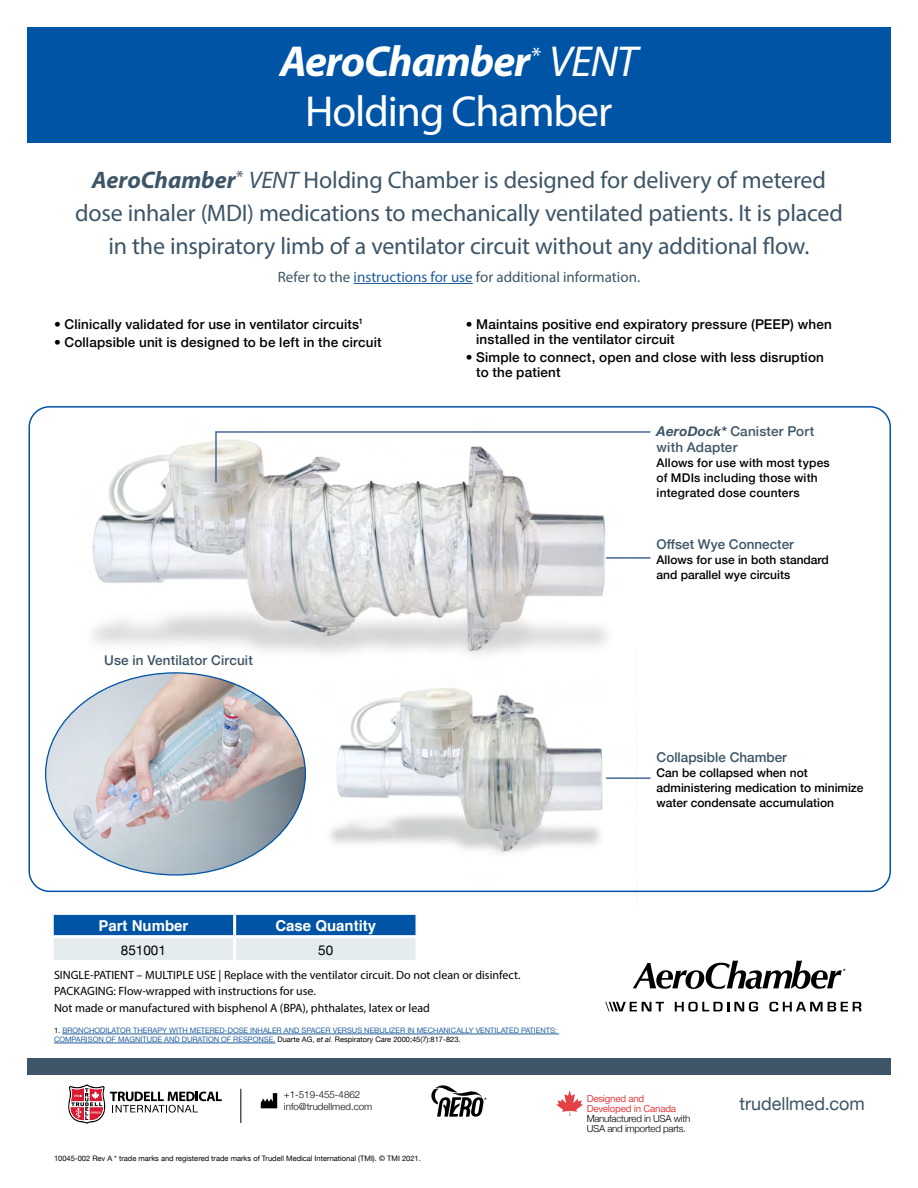
<style>
.page{position:relative;width:918px;height:1188px;background:#fff}
.page>*{position:absolute;margin:0;border:0;box-sizing:border-box;transform-origin:0 0}
.t1{font:43.5px/49.5px "Myriad Pro";letter-spacing:-.025em;color:#fff;text-align:center}
.t2{font:24px/33px "Myriad Pro";letter-spacing:-.01em;color:#3d5567;text-align:center}
.t3{font:18px "Helvetica Neue";color:#3d5567}
.t4{font:15px "Myriad Pro";color:#3d5567}
.t5{font:700 15px "Helvetica";color:#fff}
.t6{font:500 13.5px/15px "Helvetica Neue";letter-spacing:.01em;color:#000}
.t7{font:500 13.5px/16.5px "Helvetica Neue";color:#3d5567}
.t8{font:13.5px "Helvetica Neue";color:#000}
.t9{font:500 12px/15px "Helvetica Neue";color:#000}
.t10{font:12px/16.5px "Myriad Pro";color:#000}
.t11{font:300 9.75px/9.8px "Helvetica Neue";letter-spacing:-.025em;color:#000}
.t12{font:300 9.75px/12px "Helvetica Neue";color:#000}
.t13{font:9.75px/9.8px "Helvetica Neue";letter-spacing:-.025em;color:#e44145}
.t14{font:7.5px/9px "Helvetica Neue";color:#215e9e}
.t15{font:7.5px "Helvetica Neue";color:#000}
.s1{font-weight:700;font-style:italic}
.s2{font-style:italic}
.s3{color:#215e9e}
.s4{color:#000}
.s5{font-style:italic;color:#000}
.s6{font-weight:300;font-style:italic;color:#000}
</style>
<div class="page">
<img style="left:45px;top:441px;width:606px;height:345px">
<div style="left:27px;top:27px;width:864px;height:115px;background:#0054a6"></div>
<svg style="left:605px;top:1002px;width:59px;height:9px"></svg>
<svg style="left:769px;top:1002px;width:92px;height:10px"></svg>
<svg style="left:633px;top:961px;width:213px;height:28px"></svg>
<svg style="left:675px;top:1002px;width:83px;height:10px"></svg>
<div style="left:27px;top:1059px;width:864px;height:16px;background:#3d5567"></div>
<svg style="left:261px;top:1093px;width:16px;height:15px"></svg>
<svg style="left:68px;top:1084px;width:154px;height:40px"></svg>
<hr style="left:241px;top:1089px;width:1px;height:34px;background:#000">
<hr style="left:354px;top:283px;width:119px;height:1px;background:#215e9e">
<svg style="left:54px;top:915px;width:362px;height:45px;background:#77a3cb"></svg>
<hr style="left:233px;top:915px;width:3px;height:20px;background:#fff">
<hr style="left:51px;top:935px;width:184px;height:3px;background:#fff">
<hr style="left:235px;top:935px;width:184px;height:3px;background:#fff">
<hr style="left:233px;top:938px;width:3px;height:22px;background:#fff">
<svg style="left:431px;top:1085px;width:56px;height:32px"></svg>
<hr style="left:62px;top:1034px;width:497px;height:1px;background:#215e9e">
<hr style="left:54px;top:1043px;width:221px;height:1px;background:#215e9e">
<hr style="left:606px;top:557px;width:44px;height:2px;background:#456697">
<svg style="left:214px;top:431px;width:437px;height:53px"></svg>
<img style="left:304px;top:649px;width:334px;height:257px">
<hr style="left:606px;top:777px;width:44px;height:2px;background:#456697">
<img style="left:46px;top:673px;width:259px;height:202px">
<svg style="left:556px;top:1091px;width:27px;height:25px"></svg>
<h1 class="t1" style="left:280px;top:36px;width:359px"><span class="s1">AeroChamber</span><sup>*</sup> <span class="s2">VENT<br></span>Holding Chamber</h1>
<h2 class="t2" style="left:75px;top:163px;width:769px"><span class="s1">AeroChamber</span><sup>*</sup> <span class="s2">VENT</span> Holding Chamber is designed for delivery of metered dose inhaler (MDI) medications to mechanically ventilated patients. It is placed in the inspiratory limb of a ventilator circuit without any additional flow.</h2>
<p class="t4" style="left:278px;top:268px;width:364px">Refer to the <span class="s3">instructions for use</span> for additional information.</p>
<p class="t6" style="left:54px;top:315px;width:311px">• Clinically validated for use in ventilator circuits<sup>1</sup></p>
<p class="t6" style="left:54px;top:333px;width:329px">• Collapsible unit is designed to be left in the circuit</p>
<p class="t7" style="left:104px;top:651px;width:150px">Use in Ventilator Circuit</p>
<p class="t5" style="left:98px;top:913px;width:92px">Part Number</p>
<p class="t5" style="left:275px;top:913px;width:102px">Case Quantity</p>
<p class="t8" style="left:121px;top:941px;width:47px">851001</p>
<p class="t8" style="left:318px;top:941px;width:17px">50</p>
<p class="t6" style="left:476px;top:315px;width:357px;text-indent:-11px">• Maintains positive end expiratory pressure (PEEP) when installed in the ventilator circuit</p>
<p class="t6" style="left:476px;top:348px;width:349px;text-indent:-11px">• Simple to connect, open and close with less disruption to the patient</p>
<p class="t7" style="left:657px;top:422px;width:159px"><span class="s1">AeroDock*</span> Canister Port with Adapter</p>
<p class="t9" style="left:657px;top:455px;width:175px">Allows for use with most types of MDIs including those with integrated dose counters</p>
<p class="t7" style="left:657px;top:535px;width:139px">Offset Wye Connecter</p>
<p class="t9" style="left:657px;top:552px;width:174px">Allows for use in both standard and parallel wye circuits</p>
<p class="t7" style="left:657px;top:748px;width:132px">Collapsible Chamber</p>
<p class="t9" style="left:657px;top:765px;width:208px">Can be collapsed when not administering medication to minimize water condensate accumulation</p>
<p class="t10" style="left:54px;top:966px;width:468px">SINGLE-PATIENT – MULTIPLE USE | Replace with the ventilator circuit. Do not clean or disinfect.<br>PACKAGING: Flow-wrapped with instructions for use.<br>Not made or manufactured with bisphenol A (BPA), phthalates, latex or lead</p>
<p class="t14" style="left:54px;top:1026px;width:505px"><span class="s4">1.</span> BRONCHODILATOR THERAPY WITH METERED-DOSE INHALER AND SPACER VERSUS NEBULIZER IN MECHANICALLY VENTILATED PATIENTS:<br>COMPARISON OF MAGNITUDE AND DURATION OF RESPONSE. <span class="s4">Duarte AG,</span> <span class="s5">et al</span><span class="s6">.</span> <span class="s4">Respiratory Care 2000;45(7):817-823.</span></p>
<p class="t12" style="left:284px;top:1088px;width:90px">+1-519-455-4862 info@trudellmed.com</p>
<p class="t15" style="left:54px;top:1153px;width:368px">10045-002 Rev A * trade marks and registered trade marks of Trudell Medical International (TMI). © TMI 2021.</p>
<p class="t13" style="left:587px;top:1095px;width:91px">Designed and<br>Developed in Canada</p>
<p class="t11" style="left:587px;top:1113px;width:105px">Manufactured in USA with<br>USA and imported parts.</p>
<h3 class="t3" style="left:739px;top:1091px;width:127px">trudellmed.com</h3>
</div>
